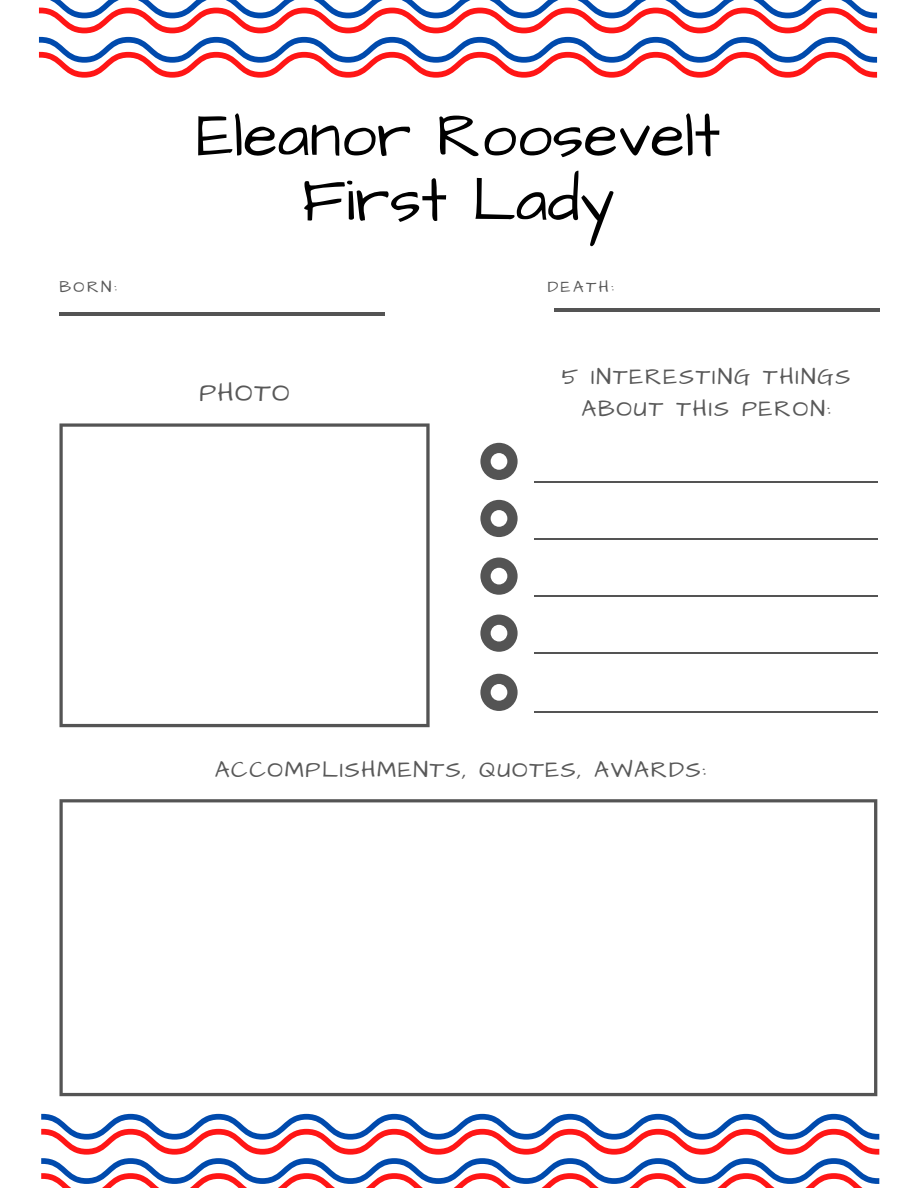
<style>
.page{position:relative;width:918px;height:1188px;background:#fff}
.page>*{position:absolute;margin:0;border:0;box-sizing:border-box;transform-origin:0 0}
.t1{font:63px "Architects Daughter";color:#000}
.t2{font:26.25px "Architects Daughter";letter-spacing:.06em;color:#585858}
.t3{font:23.25px "Architects Daughter";letter-spacing:.08em;color:#585858}
.t4{font:16.5px "Architects Daughter";letter-spacing:.15em;color:#585858}
</style>
<div class="page">
<svg style="left:39px;top:0;width:838px;height:78px"></svg>
<svg style="left:41px;top:1114px;width:838px;height:74px"></svg>
<hr style="left:59px;top:312px;width:326px;height:4px;background:#545454">
<hr style="left:535px;top:481px;width:343px;height:1px;background:#545454">
<svg style="left:480px;top:443px;width:38px;height:37px"></svg>
<hr style="left:535px;top:538px;width:343px;height:1px;background:#545454">
<svg style="left:480px;top:500px;width:38px;height:37px"></svg>
<hr style="left:535px;top:596px;width:343px;height:1px;background:#545454">
<svg style="left:480px;top:558px;width:38px;height:37px"></svg>
<hr style="left:535px;top:653px;width:343px;height:1px;background:#545454">
<svg style="left:480px;top:615px;width:38px;height:37px"></svg>
<hr style="left:535px;top:712px;width:343px;height:1px;background:#545454">
<svg style="left:480px;top:674px;width:38px;height:37px"></svg>
<svg style="left:59px;top:423px;width:371px;height:304px"></svg>
<svg style="left:59px;top:799px;width:818px;height:297px"></svg>
<hr style="left:555px;top:309px;width:325px;height:3px;background:#545454">
<p class="t1" style="left:196px;top:93px;width:525px">Eleanor Roosevelt</p>
<p class="t1" style="left:302px;top:158px;width:314px">First Lady</p>
<p class="t4" style="left:59px;top:275px;width:59px">BORN:</p>
<p class="t4" style="left:548px;top:275px;width:68px">DEATH:</p>
<p class="t2" style="left:200px;top:375px;width:92px">PHOTO</p>
<p class="t3" style="left:562px;top:362px;width:290px">5 INTERESTING THINGS</p>
<p class="t3" style="left:581px;top:393px;width:251px">ABOUT THIS PERON:</p>
<p class="t3" style="left:215px;top:754px;width:493px">ACCOMPLISHMENTS, QUOTES, AWARDS:</p>
</div>
